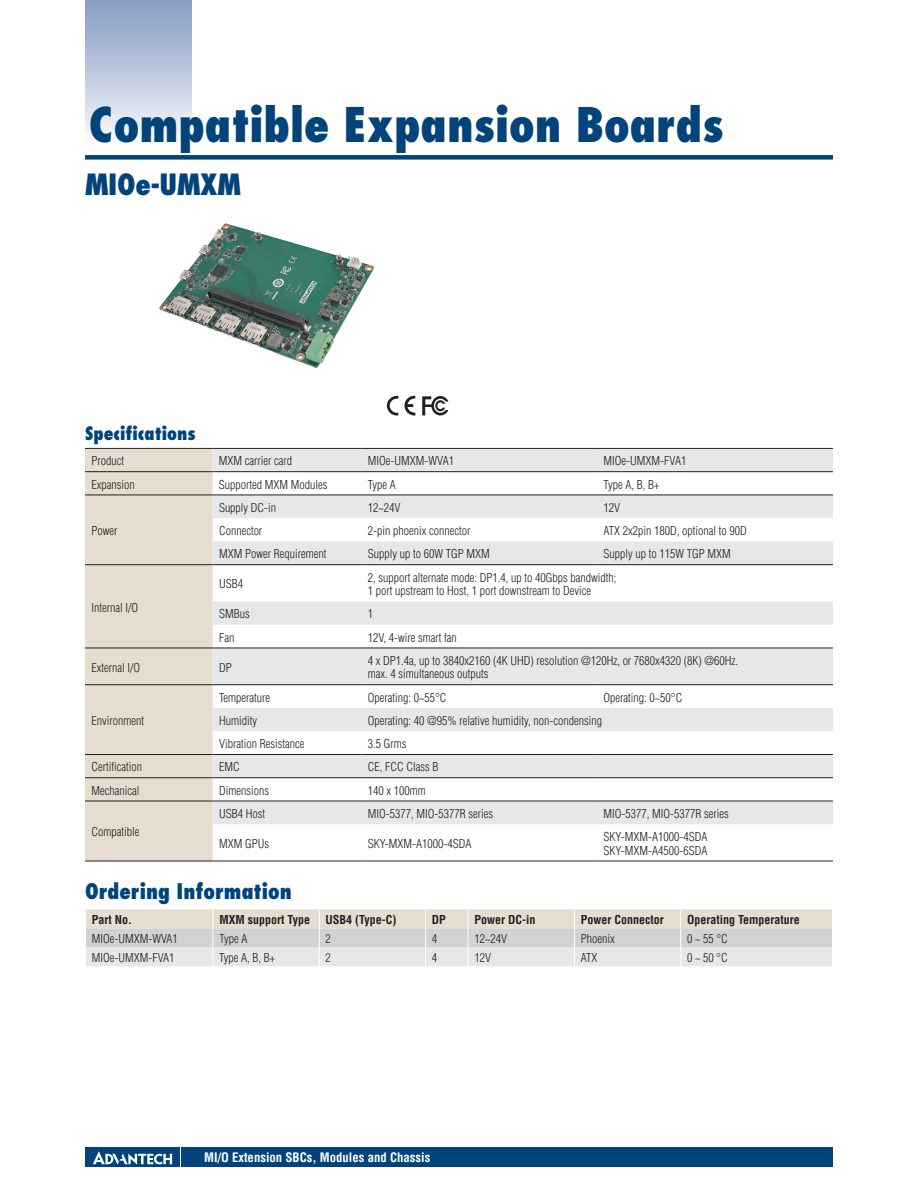
<style>
.page{position:relative;width:918px;height:1188px;background:#fff}
.page>*{position:absolute;margin:0;border:0;box-sizing:border-box;transform-origin:0 0}
.t1{font:800 condensed 46.5px "Futura";color:#00447b}
.t2{font:800 condensed 28.5px "Futura";letter-spacing:-.01em;color:#00447b}
.t3{font:800 condensed 21px "Futura";color:#00447b}
.t4{font:800 condensed 18px "Futura";color:#00447b}
.t5{font:700 condensed 12.75px "Helvetica";color:#fff}
.t6{font:300 condensed 12px/13.5px "Helvetica";color:#231f20}
.t7{font:700 condensed 12px "Helvetica";color:#231f20}
</style>
<div class="page">
<div style="left:85px;top:155px;width:748px;height:5px;background:#00447b"></div>
<div style="left:85px;top:0;width:106px;height:143px;background:linear-gradient(to bottom,#849bc1,#f9fafc)"></div>
<div style="left:182px;top:1147px;width:651px;height:20px;background:#00447b"></div>
<div style="left:85px;top:1147px;width:95px;height:20px;background:#00447b"></div>
<svg style="left:93px;top:1151px;width:79px;height:14px"></svg>
<div style="left:85px;top:449px;width:128px;height:412px;background:#e6dccf"></div>
<svg style="left:213px;top:449px;width:620px;height:375px;fill:#e6e7e9"></svg>
<hr style="left:85px;top:448px;width:128px;height:1px;background:#231f20">
<hr style="left:213px;top:448px;width:148px;height:1px;background:#231f20">
<hr style="left:361px;top:448px;width:236px;height:1px;background:#231f20">
<hr style="left:597px;top:448px;width:236px;height:1px;background:#231f20">
<hr style="left:85px;top:471px;width:128px;height:1px;background:#231f20">
<hr style="left:213px;top:471px;width:148px;height:1px;background:#231f20">
<hr style="left:361px;top:471px;width:236px;height:1px;background:#231f20">
<hr style="left:597px;top:471px;width:236px;height:1px;background:#231f20">
<hr style="left:85px;top:495px;width:128px;height:1px;background:#231f20">
<hr style="left:213px;top:495px;width:148px;height:1px;background:#231f20">
<hr style="left:361px;top:495px;width:236px;height:1px;background:#231f20">
<hr style="left:597px;top:495px;width:236px;height:1px;background:#231f20">
<hr style="left:85px;top:564px;width:128px;height:1px;background:#231f20">
<hr style="left:85px;top:648px;width:128px;height:1px;background:#231f20">
<hr style="left:213px;top:564px;width:148px;height:1px;background:#231f20">
<hr style="left:361px;top:564px;width:236px;height:1px;background:#231f20">
<hr style="left:597px;top:564px;width:236px;height:1px;background:#231f20">
<hr style="left:213px;top:648px;width:148px;height:1px;background:#231f20">
<hr style="left:361px;top:648px;width:236px;height:1px;background:#231f20">
<hr style="left:597px;top:648px;width:236px;height:1px;background:#231f20">
<hr style="left:85px;top:684px;width:128px;height:1px;background:#231f20">
<hr style="left:85px;top:754px;width:128px;height:1px;background:#231f20">
<hr style="left:213px;top:684px;width:148px;height:1px;background:#231f20">
<hr style="left:361px;top:684px;width:236px;height:1px;background:#231f20">
<hr style="left:597px;top:684px;width:236px;height:1px;background:#231f20">
<hr style="left:213px;top:754px;width:148px;height:1px;background:#231f20">
<hr style="left:361px;top:754px;width:236px;height:1px;background:#231f20">
<hr style="left:597px;top:754px;width:236px;height:1px;background:#231f20">
<hr style="left:85px;top:777px;width:128px;height:1px;background:#231f20">
<hr style="left:213px;top:777px;width:148px;height:1px;background:#231f20">
<hr style="left:361px;top:777px;width:236px;height:1px;background:#231f20">
<hr style="left:597px;top:777px;width:236px;height:1px;background:#231f20">
<hr style="left:85px;top:801px;width:128px;height:1px;background:#231f20">
<hr style="left:213px;top:801px;width:148px;height:1px;background:#231f20">
<hr style="left:361px;top:801px;width:236px;height:1px;background:#231f20">
<hr style="left:597px;top:801px;width:236px;height:1px;background:#231f20">
<hr style="left:85px;top:861px;width:128px;height:1px;background:#231f20">
<hr style="left:213px;top:861px;width:148px;height:1px;background:#231f20">
<hr style="left:361px;top:861px;width:236px;height:1px;background:#231f20">
<hr style="left:597px;top:861px;width:236px;height:1px;background:#231f20">
<svg style="left:86px;top:909px;width:746px;height:57px;background:#dfddda"></svg>
<svg style="left:387px;top:396px;width:11px;height:20px"></svg>
<svg style="left:404px;top:395px;width:11px;height:21px"></svg>
<svg style="left:422px;top:396px;width:26px;height:19px"></svg>
<img style="left:159px;top:223px;width:215px;height:145px">
<h1 class="t1" style="left:89px;top:96px;width:636px">Compatible Expansion Boards</h1>
<h2 class="t2" style="left:85px;top:167px;width:157px">MIOe-UMXM</h2>
<h3 class="t4" style="left:85px;top:422px;width:112px">Specifications</h3>
<p class="t6" style="left:91px;top:454px;width:34px">Product</p>
<p class="t6" style="left:219px;top:454px;width:75px">MXM carrier card</p>
<p class="t6" style="left:368px;top:454px;width:88px">MIOe-UMXM-WVA1</p>
<p class="t6" style="left:604px;top:454px;width:84px">MIOe-UMXM-FVA1</p>
<p class="t6" style="left:91px;top:477px;width:45px">Expansion</p>
<p class="t6" style="left:219px;top:477px;width:110px">Supported MXM Modules</p>
<p class="t6" style="left:368px;top:477px;width:29px">Type A</p>
<p class="t6" style="left:604px;top:477px;width:57px">Type A, B, B+</p>
<p class="t6" style="left:91px;top:524px;width:28px">Power</p>
<p class="t6" style="left:219px;top:501px;width:59px">Supply DC-in</p>
<p class="t6" style="left:368px;top:501px;width:34px">12~24V</p>
<p class="t6" style="left:604px;top:501px;width:18px">12V</p>
<p class="t6" style="left:219px;top:524px;width:45px">Connector</p>
<p class="t6" style="left:368px;top:524px;width:104px">2-pin phoenix connector</p>
<p class="t6" style="left:604px;top:524px;width:145px">ATX 2x2pin 180D, optional to 90D</p>
<p class="t6" style="left:219px;top:547px;width:109px">MXM Power Requirement</p>
<p class="t6" style="left:368px;top:547px;width:123px">Supply up to 60W TGP MXM</p>
<p class="t6" style="left:604px;top:547px;width:129px">Supply up to 115W TGP MXM</p>
<p class="t6" style="left:91px;top:600px;width:48px">Internal I/O</p>
<p class="t6" style="left:219px;top:577px;width:25px">USB4</p>
<p class="t6" style="left:368px;top:570px;width:250px">2, support alternate mode: DP1.4, up to 40Gbps bandwidth;<br>1 port upstream to Host, 1 port downstream to Device</p>
<p class="t6" style="left:219px;top:607px;width:32px">SMBus</p>
<p class="t6" style="left:368px;top:607px;width:7px">1</p>
<p class="t6" style="left:219px;top:630px;width:17px">Fan</p>
<p class="t6" style="left:368px;top:630px;width:90px">12V, 4-wire smart fan</p>
<p class="t6" style="left:91px;top:660px;width:50px">External I/O</p>
<p class="t6" style="left:219px;top:660px;width:14px">DP</p>
<p class="t6" style="left:368px;top:654px;width:372px">4 x DP1.4a, up to 3840x2160 (4K UHD) resolution @120Hz, or 7680x4320 (8K) @60Hz. max. 4 simultaneous outputs</p>
<p class="t6" style="left:91px;top:714px;width:54px">Environment</p>
<p class="t6" style="left:219px;top:690px;width:53px">Temperature</p>
<p class="t6" style="left:368px;top:690px;width:80px">Operating: 0~55°C</p>
<p class="t6" style="left:604px;top:690px;width:80px">Operating: 0~50°C</p>
<p class="t6" style="left:219px;top:714px;width:39px">Humidity</p>
<p class="t6" style="left:368px;top:714px;width:236px">Operating: 40 @95% relative humidity, non-condensing</p>
<p class="t6" style="left:219px;top:737px;width:87px">Vibration Resistance</p>
<p class="t6" style="left:368px;top:737px;width:40px">3.5 Grms</p>
<p class="t6" style="left:91px;top:760px;width:52px">Certification</p>
<p class="t6" style="left:219px;top:760px;width:22px">EMC</p>
<p class="t6" style="left:368px;top:760px;width:72px">CE, FCC Class B</p>
<p class="t6" style="left:91px;top:783px;width:49px">Mechanical</p>
<p class="t6" style="left:219px;top:783px;width:51px">Dimensions</p>
<p class="t6" style="left:368px;top:783px;width:59px">140 x 100mm</p>
<p class="t6" style="left:91px;top:825px;width:49px">Compatible</p>
<p class="t6" style="left:219px;top:807px;width:47px">USB4 Host</p>
<p class="t6" style="left:368px;top:807px;width:127px">MIO-5377, MIO-5377R series</p>
<p class="t6" style="left:604px;top:807px;width:127px">MIO-5377, MIO-5377R series</p>
<p class="t6" style="left:219px;top:837px;width:52px">MXM GPUs</p>
<p class="t6" style="left:368px;top:837px;width:105px">SKY-MXM-A1000-4SDA</p>
<p class="t6" style="left:604px;top:830px;width:105px">SKY-MXM-A1000-4SDA<br>SKY-MXM-A4500-6SDA</p>
<h3 class="t3" style="left:85px;top:878px;width:208px">Ordering Information</h3>
<p class="t7" style="left:92px;top:912px;width:42px">Part No.</p>
<p class="t7" style="left:219px;top:912px;width:92px">MXM support Type</p>
<p class="t7" style="left:326px;top:912px;width:73px">USB4 (Type-C)</p>
<p class="t7" style="left:432px;top:912px;width:16px">DP</p>
<p class="t7" style="left:474px;top:912px;width:63px">Power DC-in</p>
<p class="t7" style="left:581px;top:912px;width:85px">Power Connector</p>
<p class="t7" style="left:687px;top:912px;width:114px">Operating Temperature</p>
<p class="t6" style="left:92px;top:932px;width:88px">MIOe-UMXM-WVA1</p>
<p class="t6" style="left:219px;top:932px;width:29px">Type A</p>
<p class="t6" style="left:326px;top:932px;width:7px">2</p>
<p class="t6" style="left:432px;top:932px;width:7px">4</p>
<p class="t6" style="left:474px;top:932px;width:34px">12~24V</p>
<p class="t6" style="left:581px;top:932px;width:35px">Phoenix</p>
<p class="t6" style="left:687px;top:932px;width:42px">0 ~ 55 °C</p>
<p class="t6" style="left:92px;top:951px;width:84px">MIOe-UMXM-FVA1</p>
<p class="t6" style="left:219px;top:951px;width:57px">Type A, B, B+</p>
<p class="t6" style="left:326px;top:951px;width:7px">2</p>
<p class="t6" style="left:432px;top:951px;width:7px">4</p>
<p class="t6" style="left:474px;top:951px;width:18px">12V</p>
<p class="t6" style="left:581px;top:951px;width:18px">ATX</p>
<p class="t6" style="left:687px;top:951px;width:42px">0 ~ 50 °C</p>
<p class="t5" style="left:204px;top:1149px;width:228px">MI/O Extension SBCs, Modules and Chassis</p>
</div>
